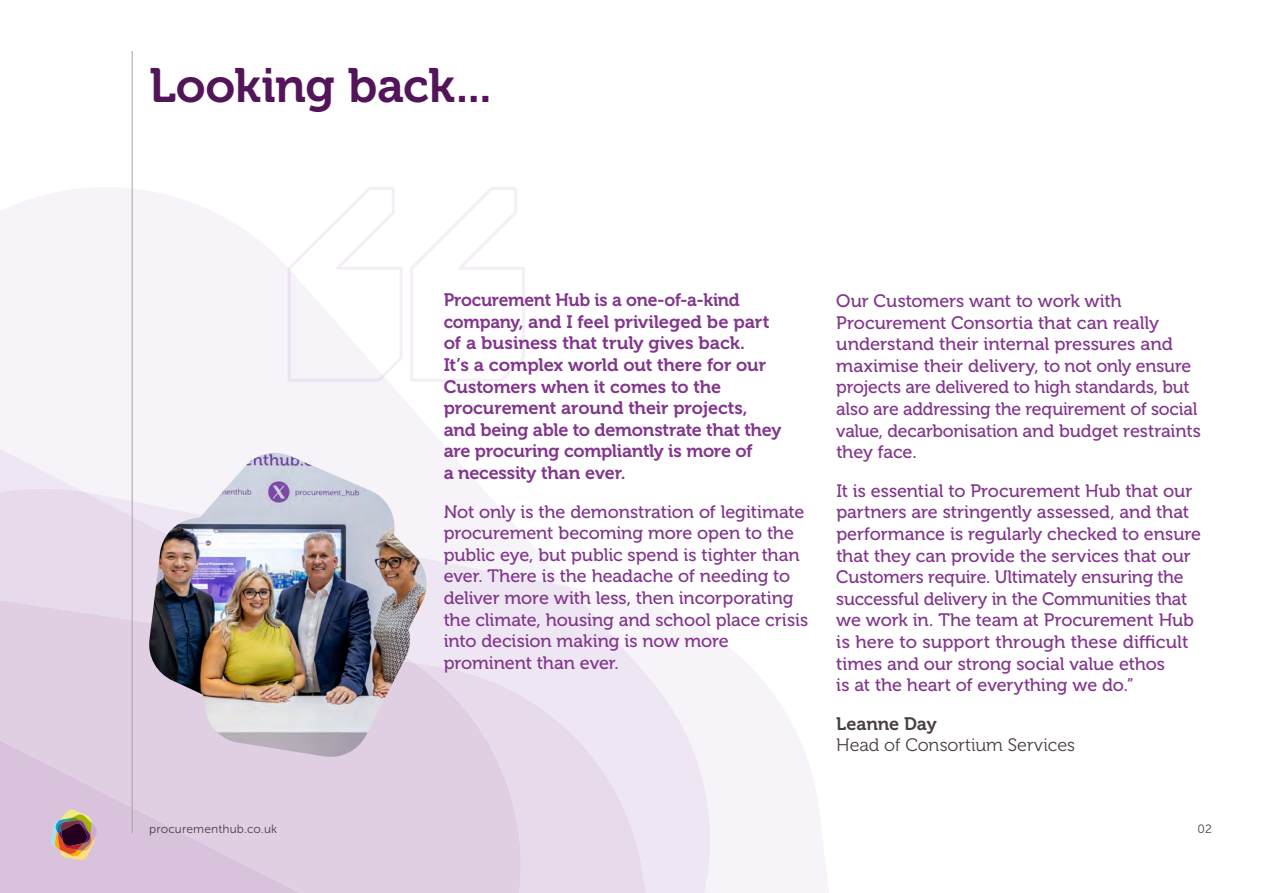
<style>
.page{position:relative;width:1263px;height:893px;background:#fff}
.page>*{position:absolute;margin:0;border:0;box-sizing:border-box;transform-origin:0 0}
.t1{font:48px "Museo 700";letter-spacing:-.01em;color:#52155a}
.t2{font:18px/21.6px "Museo 500";letter-spacing:-.005em;color:#82368c}
.t3{font:18px/21.6px "Museo 700";letter-spacing:-.01em;color:#82368c}
.t4{font:18px "Museo 300";letter-spacing:-.005em;color:#494043}
.t5{font:18px "Museo 700";letter-spacing:-.005em;color:#494043}
.t6{font:12px "Museo Sans 300";letter-spacing:.01em;color:#494043}
</style>
<div class="page">
<svg style="left:721px;top:642px;width:108px;height:251px;fill:#f6f3f9"></svg>
<svg style="left:0;top:165px;width:485px;height:327px;fill:#f6f3f9"></svg>
<svg style="left:428px;top:492px;width:293px;height:401px"></svg>
<div style="left:0;top:351px;width:85px;height:125px;background:#f6f3f9"></div>
<svg style="left:533px;top:663px;width:129px;height:230px;background:#eae0ee"></svg>
<svg style="left:0;top:476px;width:148px;height:106px;background:#e9ddec"></svg>
<svg style="left:0;top:582px;width:533px;height:311px;background:#e6d8e9"></svg>
<svg style="left:0;top:699px;width:503px;height:194px;background:#decbe1"></svg>
<svg style="left:286px;top:185px;width:239px;height:199px"></svg>
<svg style="left:51px;top:809px;width:47px;height:51px;background:#a98a7e"></svg>
<hr style="left:132px;top:51px;width:1px;height:782px;background:#aaa1a6">
<img style="left:148px;top:453px;width:280px;height:305px">
<h1 class="t1" style="left:149px;top:59px;width:344px">Looking back...</h1>
<p class="t6" style="left:149px;top:823px;width:130px">procurementhub.co.uk</p>
<p class="t3" style="left:444px;top:289px;width:339px">Procurement Hub is a one-of-a-kind company, and I feel privileged be part of a business that truly gives back.<br>It’s a complex world out there for our Customers when it comes to the procurement around their projects, and being able to demonstrate that they are procuring compliantly is more of<br>a necessity than ever.</p>
<p class="t2" style="left:444px;top:501px;width:366px">Not only is the demonstration of legitimate procurement becoming more open to the public eye, but public spend is tighter than ever. There is the headache of needing to deliver more with less, then incorporating the climate, housing and school place crisis into decision making is now more prominent than ever.</p>
<p class="t2" style="left:836px;top:290px;width:366px">Our Customers want to work with Procurement Consortia that can really understand their internal pressures and maximise their delivery, to not only ensure projects are delivered to high standards, but also are addressing the requirement of social value, decarbonisation and budget restraints they face.</p>
<p class="t2" style="left:836px;top:480px;width:366px">It is essential to Procurement Hub that our partners are stringently assessed, and that performance is regularly checked to ensure that they can provide the services that our Customers require. Ultimately ensuring the successful delivery in the Communities that we work in. The team at Procurement Hub is here to support through these difficult times and our strong social value ethos<br>is at the heart of everything we do.”</p>
<p class="t5" style="left:836px;top:713px;width:102px">Leanne Day</p>
<p class="t4" style="left:836px;top:735px;width:240px">Head of Consortium Services</p>
<p class="t6" style="left:1198px;top:823px;width:16px">02</p>
</div>
